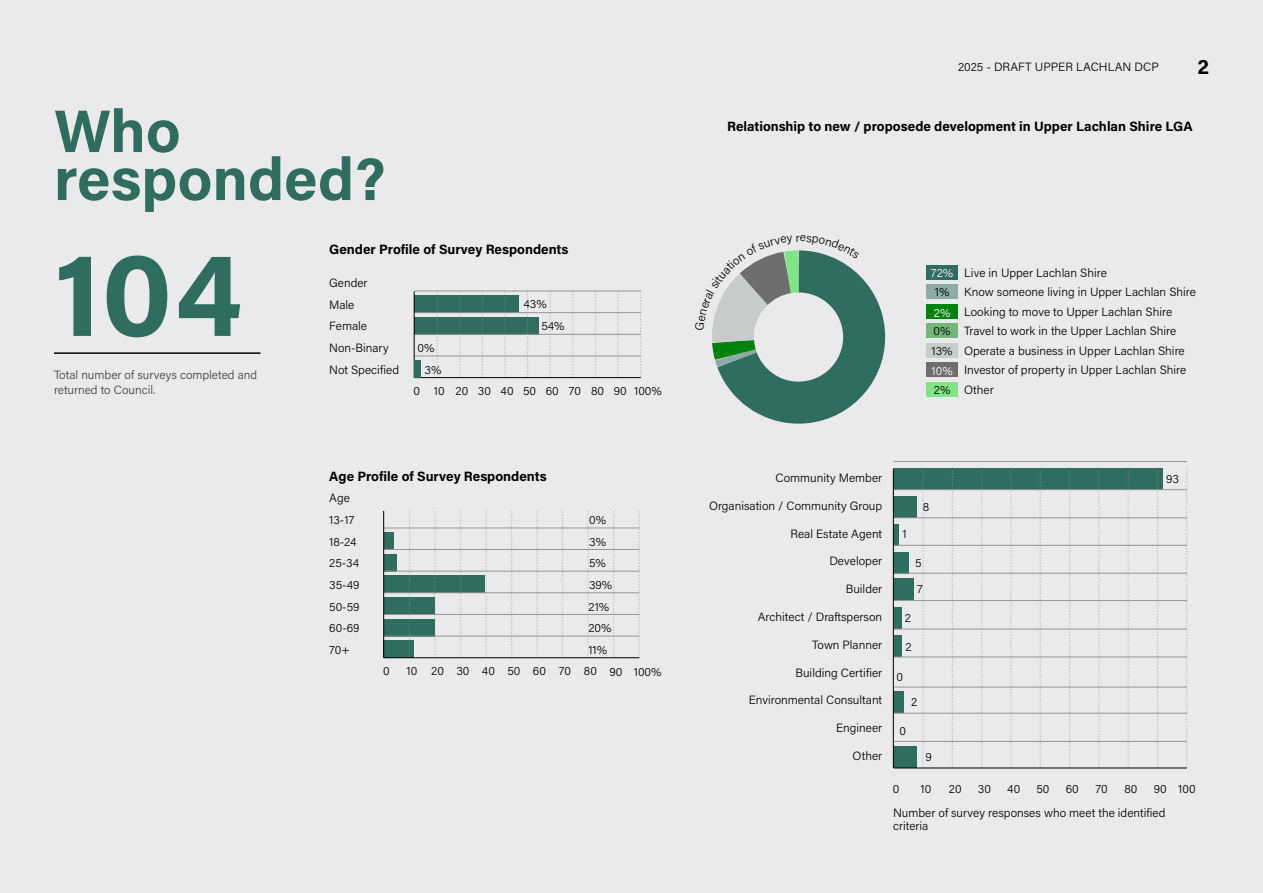
<style>
.page{position:relative;width:1263px;height:893px;background:#eaeaea}
.page>*{position:absolute;margin:0;border:0;box-sizing:border-box;transform-origin:0 0}
.t1{font:700 120px "Acumin Pro";color:#2f6d5e}
.t2{font:700 60px/48px "Acumin Pro";color:#2f6d5e}
.t3{font:700 21px "Acumin Pro";color:#000}
.t4{font:700 13.5px "Acumin Pro";color:#000}
.t5{font:300 12px/21.6px "Acumin Pro";color:#000}
.t6{font:300 12px/15px "Acumin Pro";color:#423f40}
.t7{font:300 12px "Acumin Pro";color:#fff}
</style>
<div class="page">
<svg style="left:759px;top:275px;width:127px;height:149px"></svg>
<hr style="left:54px;top:352px;width:206px;height:2px;background:#000">
<div style="left:926px;top:265px;width:32px;height:15px;background:#2f6d5e"></div>
<div style="left:926px;top:304px;width:32px;height:15px;background:#00830c"></div>
<div style="left:926px;top:343px;width:32px;height:15px;background:#cacccb"></div>
<div style="left:926px;top:285px;width:32px;height:14px;background:#8caba4"></div>
<div style="left:926px;top:324px;width:32px;height:14px;background:#75b67b"></div>
<div style="left:926px;top:363px;width:32px;height:14px;background:#6e6e6e"></div>
<div style="left:926px;top:382px;width:32px;height:15px;background:#7fe585"></div>
<div style="left:384px;top:533px;width:9px;height:17px;background:#2f6d5e"></div>
<div style="left:384px;top:554px;width:12px;height:17px;background:#2f6d5e"></div>
<div style="left:384px;top:576px;width:100px;height:17px;background:#2f6d5e"></div>
<div style="left:384px;top:598px;width:50px;height:17px;background:#2f6d5e"></div>
<div style="left:384px;top:619px;width:50px;height:17px;background:#2f6d5e"></div>
<div style="left:384px;top:641px;width:30px;height:17px;background:#2f6d5e"></div>
<svg style="left:409px;top:511px;width:1px;height:146px"></svg>
<svg style="left:435px;top:511px;width:1px;height:146px"></svg>
<svg style="left:460px;top:511px;width:1px;height:146px"></svg>
<svg style="left:486px;top:511px;width:1px;height:146px"></svg>
<svg style="left:511px;top:511px;width:1px;height:146px"></svg>
<svg style="left:537px;top:511px;width:1px;height:146px"></svg>
<svg style="left:562px;top:511px;width:1px;height:146px"></svg>
<svg style="left:588px;top:511px;width:1px;height:146px"></svg>
<svg style="left:613px;top:511px;width:1px;height:146px"></svg>
<svg style="left:639px;top:511px;width:1px;height:147px"></svg>
<hr style="left:384px;top:528px;width:255px;height:1px;background:#949596">
<hr style="left:384px;top:549px;width:255px;height:1px;background:#949596">
<hr style="left:384px;top:571px;width:255px;height:1px;background:#949596">
<hr style="left:384px;top:592px;width:255px;height:1px;background:#949596">
<hr style="left:384px;top:614px;width:255px;height:1px;background:#949596">
<hr style="left:384px;top:636px;width:255px;height:1px;background:#949596">
<hr style="left:384px;top:657px;width:255px;height:1px;background:#000">
<hr style="left:383px;top:511px;width:1px;height:147px;background:#000">
<div style="left:414px;top:296px;width:104px;height:17px;background:#2f6d5e"></div>
<div style="left:414px;top:317px;width:125px;height:17px;background:#2f6d5e"></div>
<svg style="left:437px;top:292px;width:1px;height:85px"></svg>
<svg style="left:459px;top:292px;width:1px;height:85px"></svg>
<svg style="left:482px;top:292px;width:1px;height:85px"></svg>
<svg style="left:505px;top:294px;width:1px;height:83px"></svg>
<svg style="left:527px;top:292px;width:1px;height:85px"></svg>
<svg style="left:550px;top:292px;width:1px;height:85px"></svg>
<svg style="left:572px;top:292px;width:1px;height:85px"></svg>
<svg style="left:595px;top:292px;width:1px;height:85px"></svg>
<svg style="left:618px;top:294px;width:1px;height:83px"></svg>
<svg style="left:640px;top:292px;width:1px;height:85px"></svg>
<hr style="left:414px;top:291px;width:227px;height:1px;background:#949596">
<hr style="left:414px;top:312px;width:227px;height:1px;background:#949596">
<hr style="left:414px;top:334px;width:227px;height:1px;background:#949596">
<hr style="left:414px;top:356px;width:227px;height:1px;background:#949596">
<hr style="left:414px;top:377px;width:227px;height:1px;background:#000">
<hr style="left:414px;top:291px;width:1px;height:87px;background:#000">
<div style="left:414px;top:360px;width:7px;height:17px;background:#2f6d5e"></div>
<div style="left:894px;top:468px;width:269px;height:22px;background:#2f6d5e"></div>
<div style="left:894px;top:496px;width:23px;height:22px;background:#2f6d5e"></div>
<div style="left:893px;top:524px;width:6px;height:21px;background:#2f6d5e"></div>
<div style="left:893px;top:552px;width:16px;height:21px;background:#2f6d5e"></div>
<div style="left:893px;top:578px;width:21px;height:22px;background:#2f6d5e"></div>
<div style="left:893px;top:607px;width:8px;height:22px;background:#2f6d5e"></div>
<div style="left:893px;top:635px;width:8px;height:22px;background:#2f6d5e"></div>
<div style="left:893px;top:691px;width:11px;height:22px;background:#2f6d5e"></div>
<div style="left:894px;top:746px;width:23px;height:22px;background:#2f6d5e"></div>
<svg style="left:923px;top:467px;width:1px;height:301px"></svg>
<svg style="left:952px;top:467px;width:1px;height:301px"></svg>
<svg style="left:981px;top:467px;width:1px;height:301px"></svg>
<svg style="left:1011px;top:467px;width:1px;height:301px"></svg>
<svg style="left:1040px;top:467px;width:1px;height:301px"></svg>
<svg style="left:1069px;top:467px;width:1px;height:301px"></svg>
<svg style="left:1098px;top:467px;width:1px;height:301px"></svg>
<svg style="left:1128px;top:467px;width:1px;height:301px"></svg>
<svg style="left:1157px;top:467px;width:1px;height:301px"></svg>
<svg style="left:1186px;top:467px;width:1px;height:301px"></svg>
<hr style="left:894px;top:461px;width:293px;height:1px;background:#949596">
<hr style="left:894px;top:489px;width:293px;height:1px;background:#949596">
<hr style="left:894px;top:518px;width:293px;height:1px;background:#949596">
<hr style="left:894px;top:545px;width:293px;height:1px;background:#949596">
<hr style="left:894px;top:573px;width:293px;height:1px;background:#949596">
<hr style="left:894px;top:600px;width:293px;height:1px;background:#949596">
<hr style="left:894px;top:629px;width:293px;height:1px;background:#949596">
<hr style="left:894px;top:657px;width:293px;height:1px;background:#949596">
<hr style="left:894px;top:713px;width:293px;height:1px;background:#949596">
<hr style="left:894px;top:768px;width:293px;height:1px;background:#000">
<hr style="left:893px;top:469px;width:1px;height:299px;background:#000">
<hr style="left:894px;top:741px;width:293px;height:1px;background:#949596">
<hr style="left:894px;top:687px;width:293px;height:1px;background:#949596">
<svg style="left:712px;top:250px;width:147px;height:164px"></svg>
<h2 class="t2" style="left:54px;top:104px;width:333px">Who responded?</h2>
<h1 class="t1" style="left:54px;top:210px;width:190px">104</h1>
<p class="t6" style="left:54px;top:367px;width:205px">Total number of surveys completed and returned to Council.</p>
<p class="t4" style="left:329px;top:239px;width:241px">Gender Profile of Survey Respondents</p>
<p class="t5" style="left:329px;top:272px;width:40px">Gender</p>
<p class="t5" style="left:329px;top:293px;width:71px">Male<br>Female<br>Non-Binary<br>Not Specified</p>
<p class="t5" style="left:523px;top:293px;width:25px">43%</p>
<p class="t5" style="left:417px;top:337px;width:25px;text-align:center">0%<br>3%</p>
<p class="t5" style="left:541px;top:315px;width:25px">54%</p>
<p class="t5" style="left:413px;top:380px;width:169px">0 10 20 30 40 50 60 70</p>
<p class="t5" style="left:591px;top:380px;width:72px">80 90 100%</p>
<p class="t4" style="left:329px;top:467px;width:219px">Age Profile of Survey Respondents</p>
<p class="t5" style="left:329px;top:487px;width:22px">Age</p>
<p class="t5" style="left:329px;top:508px;width:27px">13-17</p>
<p class="t5" style="left:329px;top:530px;width:32px">18-24<br>25-34<br>35-49<br>50-59<br>60-69<br>70+</p>
<p class="t5" style="left:588px;top:508px;width:25px">0%<br>3%<br>5%<br>39%<br>21%<br>20%<br>11%</p>
<p class="t5" style="left:383px;top:660px;width:8px">0</p>
<p class="t5" style="left:407px;top:660px;width:192px">10 20 30 40 50 60 70 80</p>
<p class="t5" style="left:609px;top:660px;width:53px">90 100%</p>
<p class="t5" style="left:958px;top:55px;width:202px">2025 - DRAFT UPPER LACHLAN DCP</p>
<h3 class="t3" style="left:1197px;top:52px;width:13px">2</h3>
<p class="t4" style="left:727px;top:117px;width:467px">Relationship to new / proposede development in Upper Lachlan Shire LGA</p>
<p class="t7" style="left:931px;top:265px;width:24px">72%</p>
<p class="t5" style="left:935px;top:281px;width:16px">1%</p>
<p class="t5" style="left:934px;top:320px;width:18px">0%</p>
<p class="t7" style="left:934px;top:304px;width:18px">2%</p>
<p class="t5" style="left:931px;top:340px;width:23px">13%</p>
<p class="t7" style="left:931px;top:363px;width:23px">10%</p>
<p class="t5" style="left:934px;top:378px;width:18px">2%</p>
<p class="t5" style="left:964px;top:262px;width:233px;line-height:19.5px">Live in Upper Lachlan Shire<br>Know someone living in Upper Lachlan Shire Looking to move to Upper Lachlan Shire Travel to work in the Upper Lachlan Shire Operate a business in Upper Lachlan Shire Investor of property in Upper Lachlan Shire Other</p>
<p class="t5" style="left:775px;top:467px;width:108px">Community Member</p>
<p class="t5" style="left:1166px;top:468px;width:14px">93</p>
<p class="t5" style="left:923px;top:496px;width:8px">8</p>
<p class="t5" style="left:902px;top:522px;width:6px">1</p>
<p class="t5" style="left:915px;top:549px;width:9px;line-height:26.4px">5<br>7</p>
<p class="t5" style="left:905px;top:607px;width:8px">2</p>
<p class="t5" style="left:905px;top:635px;width:8px">2</p>
<p class="t5" style="left:896px;top:665px;width:8px">0</p>
<p class="t5" style="left:911px;top:691px;width:8px">2</p>
<p class="t5" style="left:899px;top:720px;width:8px">0</p>
<p class="t5" style="left:925px;top:746px;width:8px">9</p>
<p class="t5" style="left:709px;top:494px;width:175px">Organisation / Community Group</p>
<p class="t5" style="left:790px;top:522px;width:93px">Real Estate Agent</p>
<p class="t5" style="left:829px;top:550px;width:54px">Developer</p>
<p class="t5" style="left:846px;top:578px;width:38px">Builder</p>
<p class="t5" style="left:758px;top:606px;width:126px">Architect / Draftsperson</p>
<p class="t5" style="left:812px;top:633px;width:71px">Town Planner</p>
<p class="t5" style="left:795px;top:661px;width:88px">Building Certifier</p>
<p class="t5" style="left:749px;top:689px;width:135px">Environmental Consultant</p>
<p class="t5" style="left:836px;top:717px;width:48px">Engineer</p>
<p class="t5" style="left:852px;top:745px;width:31px">Other</p>
<p class="t5" style="left:893px;top:777px;width:8px">0</p>
<p class="t5" style="left:920px;top:777px;width:12px">10</p>
<p class="t5" style="left:949px;top:777px;width:14px">20</p>
<p class="t5" style="left:978px;top:777px;width:15px">30</p>
<p class="t5" style="left:1007px;top:777px;width:15px">40</p>
<p class="t5" style="left:1036px;top:777px;width:15px">50</p>
<p class="t5" style="left:1066px;top:777px;width:15px">60</p>
<p class="t5" style="left:1095px;top:777px;width:14px">70</p>
<p class="t5" style="left:1124px;top:777px;width:15px">80</p>
<p class="t5" style="left:1154px;top:777px;width:43px">90 100</p>
<p class="t5" style="left:893px;top:805px;width:274px;line-height:13.5px">Number of survey responses who meet the identified criteria</p>
</div>
